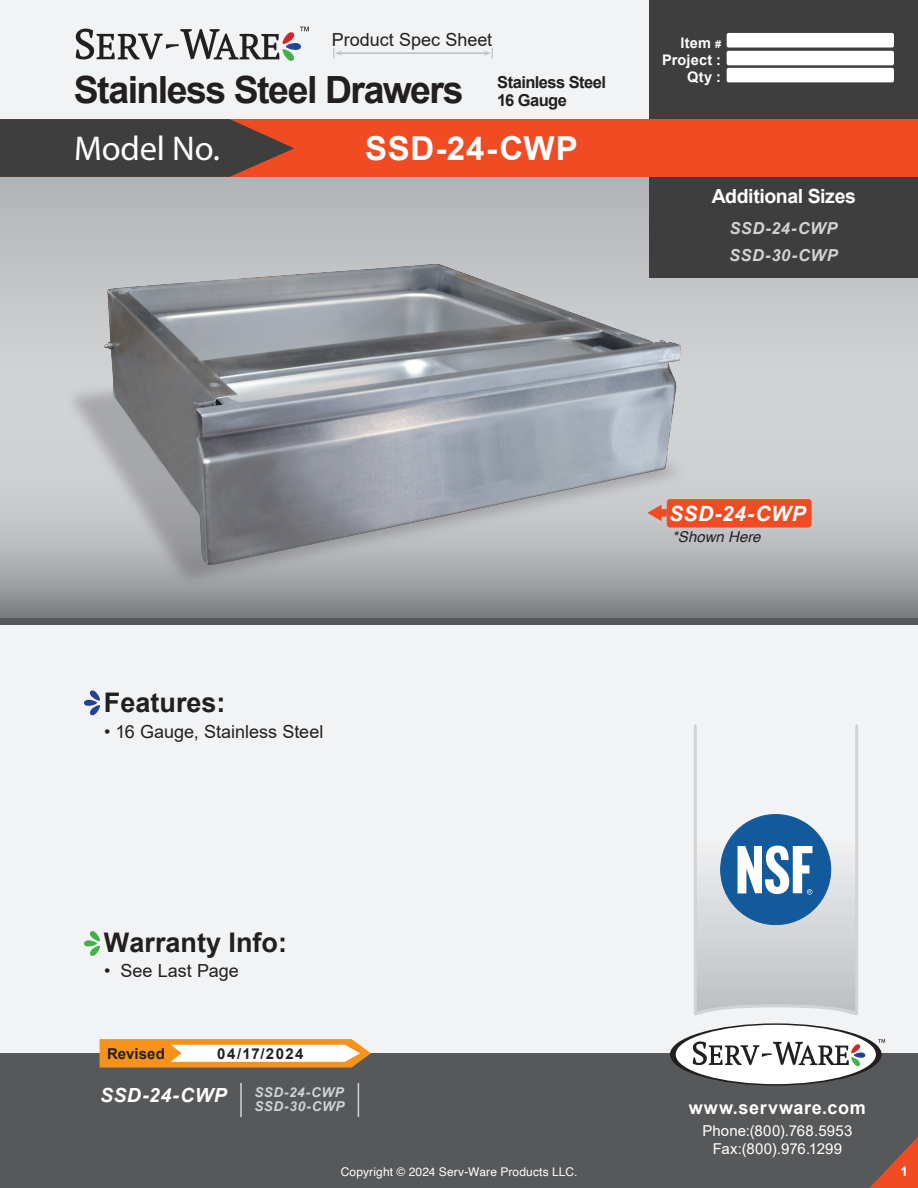
<style>
.page{position:relative;width:918px;height:1188px;background:#f2f3f4}
.page>*{position:absolute;margin:0;border:0;box-sizing:border-box;transform-origin:0 0}
.t1{font:700 37.5px "Arial";letter-spacing:-.04em;color:#231f20}
.t2{font:34.5px "Myriad Pro";letter-spacing:-.005em;color:#fff}
.t3{font:700 33px "Arial";letter-spacing:.02em;color:#fff}
.t4{font:700 27px "Arial";color:#231f20}
.t5{font:italic 700 21px "Arial";letter-spacing:.03em;color:#fff}
.t6{font:700 19.5px "Arial";letter-spacing:-.025em;color:#fff}
.t7{font:italic 700 19.5px "Arial";letter-spacing:.03em;color:#fff}
.t8{font:18px "Arial";color:#231f20}
.t9{font:700 18px "Arial";letter-spacing:.035em;color:#fff}
.t10{font:700 16.5px/18px "Arial";letter-spacing:-.035em;color:#231f20}
.t11{font:italic 700 16.5px/27.8px "Arial";letter-spacing:.035em;color:#d1d2d4}
.t12{font:15px/18px "Arial";letter-spacing:.015em;color:#fff;text-align:center}
.t13{font:700 15px "Arial";letter-spacing:.01em;color:#231f20}
.t14{font:italic 15px "Helvetica";color:#231f20}
.t15{font:700 14.55px/17.4px "Arial";letter-spacing:.015em;color:#fff;text-align:right}
.t16{font:italic 700 13.5px/14.2px "Arial";letter-spacing:.04em;color:#d1d2d4}
.t17{font:700 13.5px "Arial";color:#fff}
.t18{font:12px "Helvetica";letter-spacing:.01em;color:#fff}
.s1{font-size:10.95px}
</style>
<div class="page">
<svg style="left:69px;top:177px;width:849px;height:441px;background:#bdbec1"></svg>
<div style="left:0;top:618px;width:918px;height:7px;background:#57585a"></div>
<div style="left:0;top:1053px;width:918px;height:135px;background:#57585a"></div>
<svg style="left:100px;top:1039px;width:271px;height:29px"></svg>
<svg style="left:869px;top:1137px;width:49px;height:51px"></svg>
<svg style="left:75px;top:26px;width:234px;height:35px"></svg>
<div style="left:649px;top:0;width:269px;height:119px;background:#3e3e3f"></div>
<div style="left:727px;top:33px;width:167px;height:15px;background:#fff;border-radius:2px"></div>
<div style="left:727px;top:51px;width:167px;height:14px;background:#fff;border-radius:2px"></div>
<div style="left:727px;top:68px;width:167px;height:14px;background:#fff;border-radius:2px"></div>
<img style="left:69px;top:207px;width:704px;height:411px">
<div style="left:667px;top:499px;width:145px;height:29px;background:#f04b22;border-radius:3px"></div>
<svg style="left:647px;top:505px;width:20px;height:16px"></svg>
<hr style="left:694px;top:726px;width:3px;height:287px;background:#d1d2d4">
<hr style="left:855px;top:726px;width:3px;height:287px;background:#d1d2d4">
<svg style="left:670px;top:1023px;width:212px;height:63px"></svg>
<div style="left:676px;top:1025px;width:200px;height:59px;background:#fff;border-radius:50%"></div>
<svg style="left:878px;top:1039px;width:7px;height:4px"></svg>
<svg style="left:687px;top:1037px;width:178px;height:32px"></svg>
<svg style="left:84px;top:690px;width:16px;height:26px"></svg>
<div style="left:721px;top:815px;width:110px;height:110px;background:#125a9c;border-radius:50%"></div>
<svg style="left:694px;top:834px;width:164px;height:182px"></svg>
<div style="left:0;top:119px;width:918px;height:58px;background:#f04b22"></div>
<div style="left:649px;top:177px;width:269px;height:100px;background:#3e3e3f"></div>
<svg style="left:69px;top:119px;width:225px;height:58px;background:#573f3a"></svg>
<hr style="left:337px;top:52px;width:152px;height:2px;background:#bcbdc0">
<svg style="left:333px;top:48px;width:9px;height:11px"></svg>
<svg style="left:484px;top:48px;width:9px;height:11px"></svg>
<svg style="left:84px;top:931px;width:16px;height:25px"></svg>
<hr style="left:240px;top:1083px;width:2px;height:34px;background:#d1d2d4">
<hr style="left:358px;top:1083px;width:1px;height:34px;background:#d1d2d4">
<svg style="left:0;top:119px;width:69px;height:499px;background:#b5b6b8"></svg>
<div style="left:20px;top:124px;width:27px;height:27px;background:#3e3e3f;border-radius:50%"></div>
<div style="left:0;top:127px;width:21px;height:21px;background:#3e3e3f"></div>
<div style="left:20px;top:575px;width:27px;height:27px;background:#999b9e;border-radius:50%"></div>
<div style="left:0;top:579px;width:21px;height:20px;background:#999b9e"></div>
<p class="t8" style="left:332px;top:27px;width:162px">Product Spec Sheet</p>
<p class="t15" style="left:662px;top:34px;width:60px">Item <span class="s1">#<br></span>Project :<br>Qty :</p>
<p class="t10" style="left:497px;top:74px;width:110px">Stainless Steel<br>16 Gauge</p>
<h1 class="t1" style="left:74px;top:65px;width:391px">Stainless Steel Drawers</h1>
<h2 class="t2" style="left:74px;top:127px;width:147px">Model No.</h2>
<h3 class="t3" style="left:365px;top:127px;width:214px">SSD-24-CWP</h3>
<p class="t6" style="left:712px;top:184px;width:146px">Additional Sizes</p>
<p class="t11" style="left:729px;top:215px;width:110px">SSD-24-CWP<br>SSD-30-CWP</p>
<h3 class="t4" style="left:104px;top:685px;width:123px">Features:</h3>
<p class="t8" style="left:104px;top:719px;width:221px">• 16 Gauge, Stainless Steel</p>
<h3 class="t4" style="left:104px;top:925px;width:185px">Warranty Info:</h3>
<p class="t8" style="left:104px;top:958px;width:136px">• See Last Page</p>
<p class="t13" style="left:107px;top:1044px;width:59px">Revised</p>
<p class="t13" style="left:217px;top:1044px;width:88px">04/17/2024</p>
<p class="t7" style="left:100px;top:1082px;width:128px">SSD-24-CWP</p>
<p class="t16" style="left:255px;top:1085px;width:91px">SSD-24-CWP<br>SSD-30-CWP</p>
<p class="t18" style="left:341px;top:1163px;width:238px">Copyright © 2024 Serv-Ware Products LLC.</p>
<p class="t5" style="left:669px;top:500px;width:138px">SSD-24-CWP</p>
<p class="t14" style="left:672px;top:525px;width:90px">*Shown Here</p>
<p class="t9" style="left:689px;top:1095px;width:179px">www.servware.com</p>
<p class="t12" style="left:702px;top:1121px;width:152px">Phone:(800).768.5953<br>Fax:(800).976.1299</p>
<p class="t17" style="left:900px;top:1163px;width:9px">1</p>
</div>
